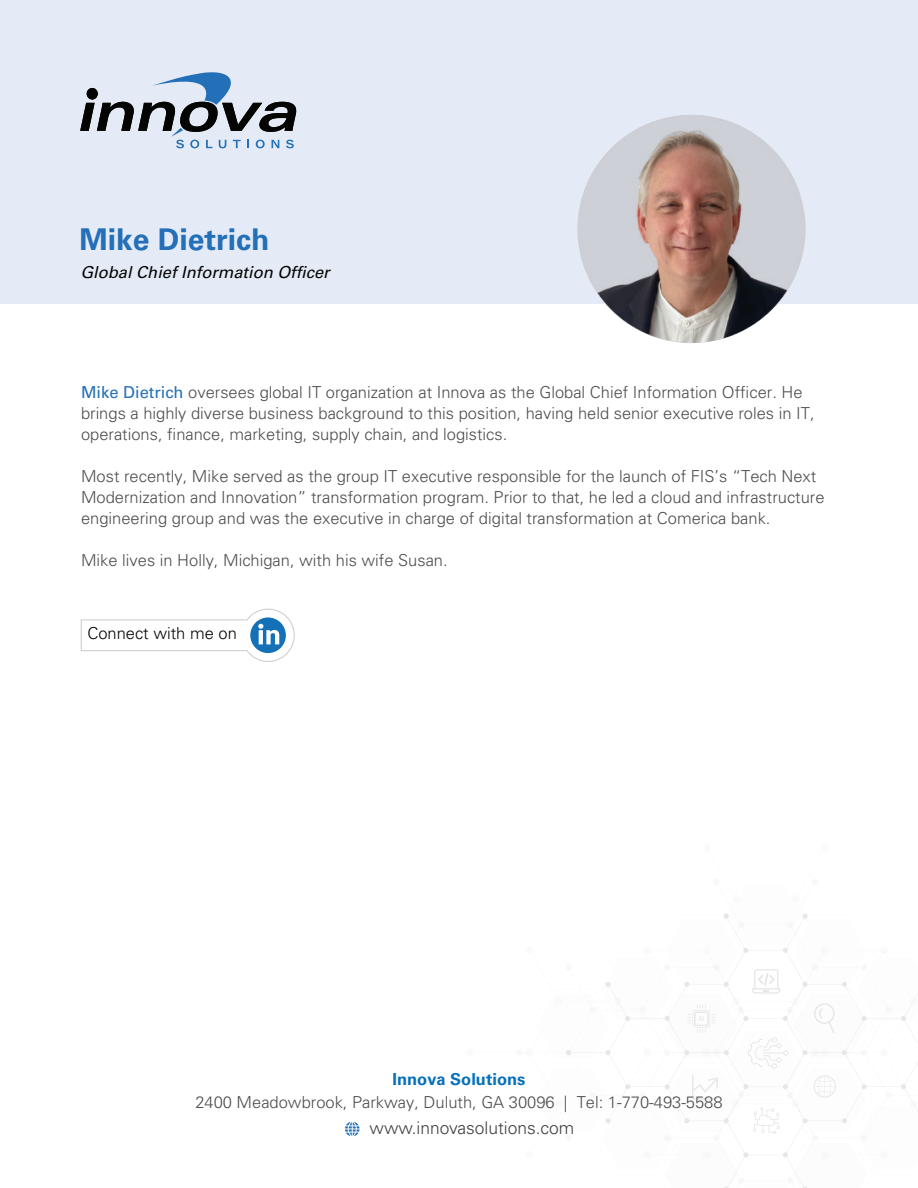
<style>
.page{position:relative;width:918px;height:1188px;background:#fff}
.page>*{position:absolute;margin:0;border:0;box-sizing:border-box;transform-origin:0 0}
.t1{font:700 30px "Univers LT Std";color:#236fb8}
.t2{font:300 17.4px "Univers LT Std";color:#404041}
.t3{font:300 16.5px/21px "Univers LT Std";color:#4d4d4f}
.t4{font:italic 16.5px "Univers LT Std";color:#040503}
.t5{font:700 16.5px "Univers LT Std";color:#0770ba}
.t6{font:300 16.5px "Univers LT Std";color:#040503}
.s1{font-weight:400;color:#236fb8}
</style>
<div class="page">
<svg style="left:566px;top:914px;width:352px;height:274px"></svg>
<div style="left:0;top:0;width:918px;height:303px;background:#e4ebf6"></div>
<svg style="left:345px;top:1122px;width:14px;height:14px"></svg>
<svg style="left:80px;top:72px;width:217px;height:76px"></svg>
<svg style="left:80px;top:608px;width:215px;height:54px"></svg>
<img style="left:578px;top:116px;width:227px;height:226px">
<h1 class="t1" style="left:80px;top:222px;width:192px">Mike Dietrich</h1>
<p class="t4" style="left:80px;top:262px;width:251px">Global Chief Information Officer</p>
<p class="t3" style="left:81px;top:382px;width:735px"><span class="s1">Mike Dietrich</span> oversees global IT organization at Innova as the Global Chief Information Officer. He brings a highly diverse business background to this position, having held senior executive roles in IT, operations, finance, marketing, supply chain, and logistics.</p>
<p class="t3" style="left:81px;top:466px;width:745px">Most recently, Mike served as the group IT executive responsible for the launch of FIS’s “Tech Next<br>Modernization and Innovation” transformation program. Prior to that, he led a cloud and infrastructure engineering group and was the executive in charge of digital transformation at Comerica bank.</p>
<p class="t3" style="left:81px;top:550px;width:368px">Mike lives in Holly, Michigan, with his wife Susan.</p>
<p class="t6" style="left:87px;top:623px;width:151px">Connect with me on</p>
<p class="t5" style="left:393px;top:1069px;width:134px">Innova Solutions</p>
<p class="t3" style="left:195px;top:1091px;width:529px">2400 Meadowbrook, Parkway, Duluth, GA 30096 | Tel: 1-770-493-5588</p>
<p class="t2" style="left:370px;top:1117px;width:206px">www.innovasolutions.com</p>
</div>
